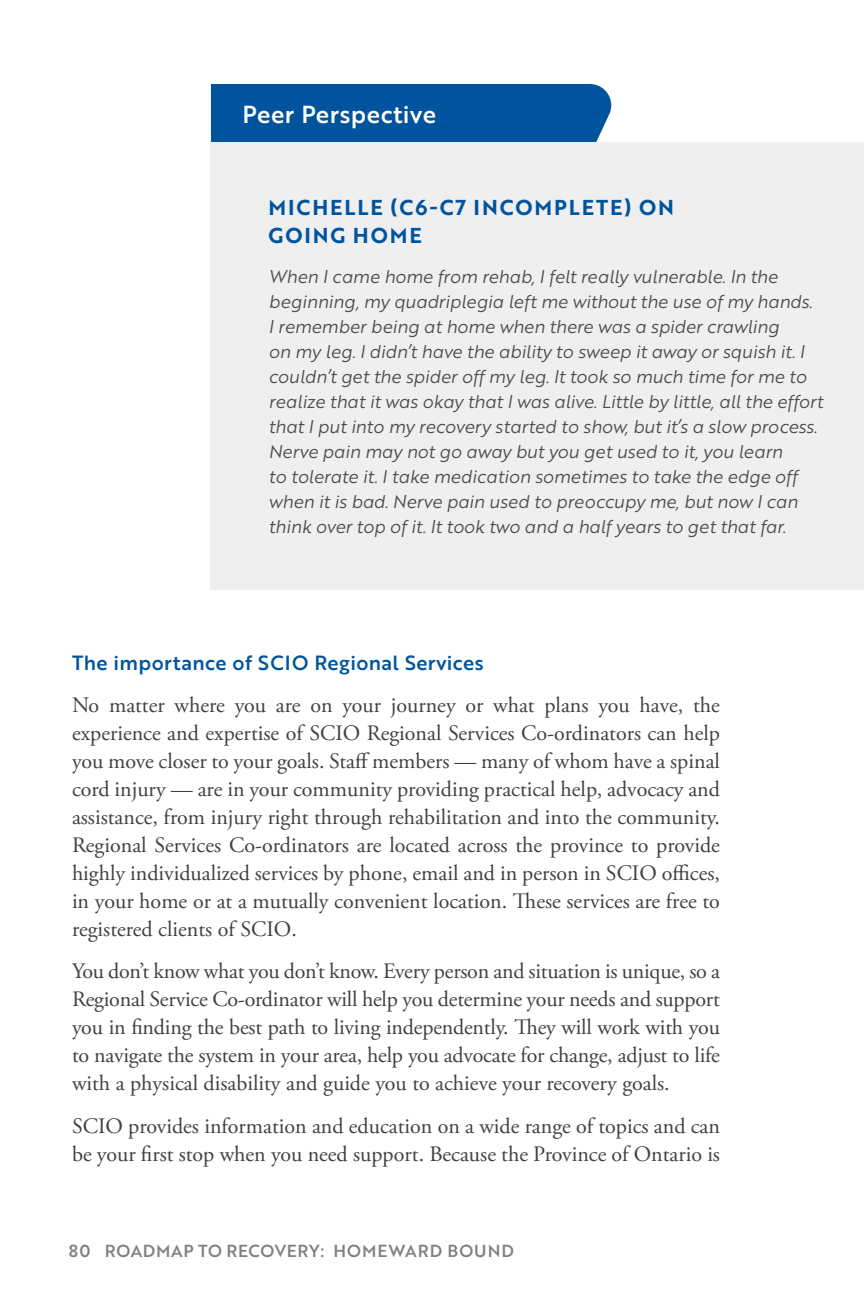
<style>
.page{position:relative;width:864px;height:1296px;background:#fff}
.page>*{position:absolute;margin:0;border:0;box-sizing:border-box;transform-origin:0 0}
.t1{font:24px "Brother 1816 Medium";letter-spacing:.02em;color:#fff}
.t2{font:22px/28px "Adobe Garamond Pro";color:#414042;text-align:justify}
.t3{font:21px/28px "Brother 1816 Bold";letter-spacing:.09em;color:#00549e}
.t4{font:20px "Brother 1816 Medium";letter-spacing:.02em;color:#00549e}
.t5{font:18px/25px "Brother 1816 Book Italic";letter-spacing:-.01em;color:#4d4d4f}
.t6{font:17px "Brother 1816 Medium";letter-spacing:.04em;color:#7e8083}
</style>
<div class="page">
<div style="left:211px;top:84px;width:400px;height:59px;background:#00549e"></div>
<div style="left:211px;top:143px;width:653px;height:447px;background:#efeff0"></div>
<p class="t1" style="left:243px;top:96px;width:195px">Peer Perspective</p>
<p class="t3" style="left:269px;top:193px;width:407px">MICHELLE (C6-C7 INCOMPLETE) ON<br>GOING HOME</p>
<p class="t5" style="left:269px;top:263px;width:556px">When I came home from rehab, I felt really vulnerable. In the beginning, my quadriplegia left me without the use of my hands.<br>I remember being at home when there was a spider crawling<br>on my leg. I didn’t have the ability to sweep it away or squish it. I couldn’t get the spider off my leg. It took so much time for me to realize that it was okay that I was alive. Little by little, all the effort that I put into my recovery started to show, but it’s a slow process.<br>Nerve pain may not go away but you get used to it, you learn<br>to tolerate it. I take medication sometimes to take the edge off when it is bad. Nerve pain used to preoccupy me, but now I can think over top of it. It took two and a half years to get that far.</p>
<p class="t4" style="left:72px;top:647px;width:413px">The importance of SCI O Regional Services</p>
<p class="t2" style="left:72px;top:692px;width:650px">No matter where you are on your journey or what plans you have, the experience and expertise of SCIO Regional Services Co-ordinators can help you move closer to your goals. Staff members — many of whom have a spinal cord injury — are in your community providing practical help, advocacy and assistance, from injury right through rehabilitation and into the community.<br>Regional Services Co-ordinators are located across the province to provide highly individualized services by phone, email and in person in SCIO offices, in your home or at a mutually convenient location. These services are free to registered clients of SCIO.</p>
<p class="t2" style="left:72px;top:958px;width:650px">You don’t know what you don’t know. Every person and situation is unique, so a Regional Service Co-ordinator will help you determine your needs and support you in finding the best path to living independently. They will work with you to navigate the system in your area, help you advocate for change, adjust to life with a physical disability and guide you to achieve your recovery goals.</p>
<p class="t2" style="left:72px;top:1113px;width:650px">SCIO provides information and education on a wide range of topics and can be your first stop when you need support. Because the Province of Ontario is</p>
<p class="t6" style="left:69px;top:1238px;width:447px">80 ROADMAP TO RECOVERY: HOMEWARD BOUND</p>
</div>
